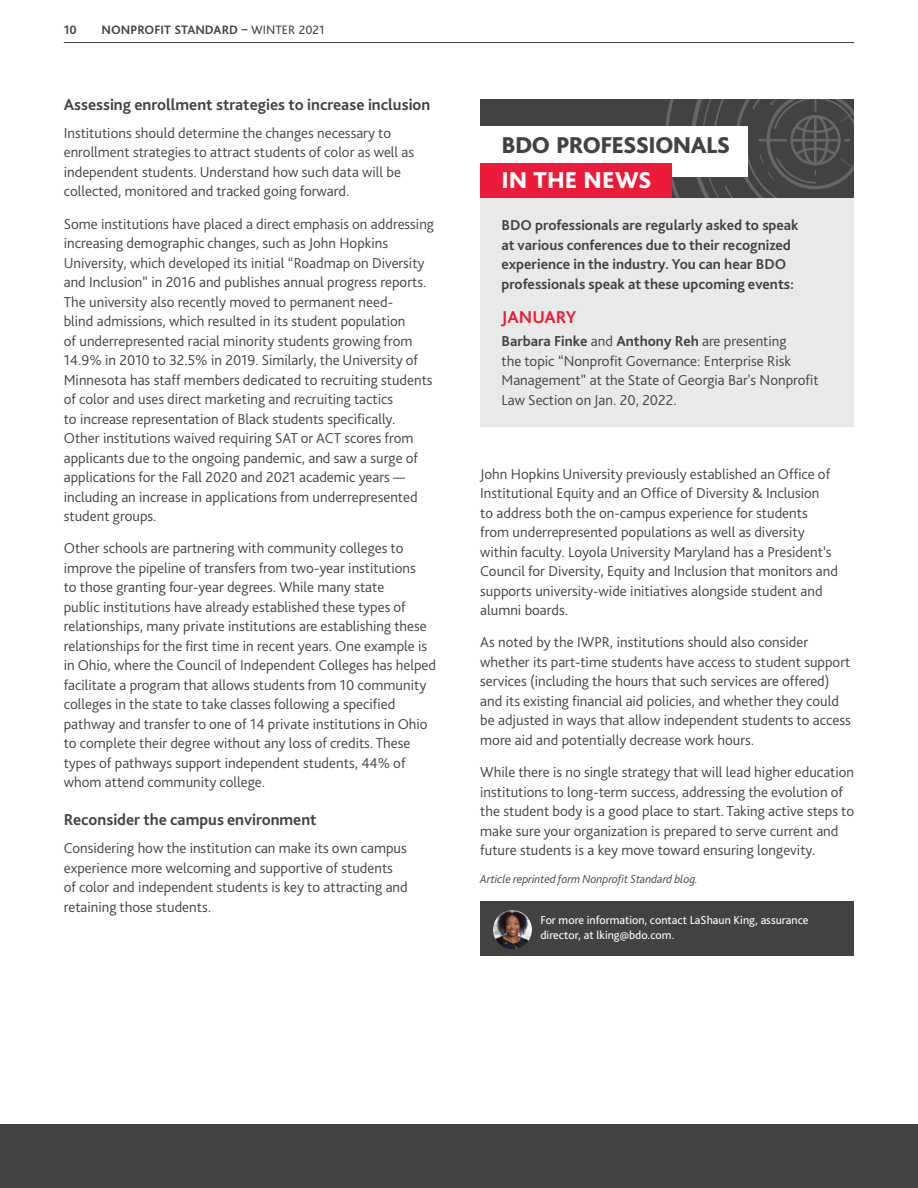
<style>
.page{position:relative;width:918px;height:1188px;background:#fff}
.page>*{position:absolute;margin:0;border:0;box-sizing:border-box;transform-origin:0 0}
.t1{font:800 24px "Bliss Pro";letter-spacing:-.03em;color:#424241}
.t2{font:800 24px "Bliss Pro";letter-spacing:.005em;color:#fff}
.t3{font:700 18px "Bliss Pro";color:#ec1b3a}
.t4{font:700 16.5px "Bliss Pro";color:#424241}
.t5{font:300 15px/19.5px "Bliss Pro";color:#424241}
.t6{font:700 15px/19.5px "Bliss Pro";color:#424241}
.t7{font:700 12.75px "Bliss Pro";color:#424241}
.t8{font:12px/15px "Bliss Pro";color:#fff}
.t9{font:italic 300 12px "Bliss Pro";color:#424241}
.s1{font-weight:400}
.s2{font-weight:700}
</style>
<div class="page">
<div style="left:480px;top:99px;width:374px;height:100px;background:#424241"></div>
<svg style="left:665px;top:99px;width:189px;height:99px"></svg>
<div style="left:480px;top:126px;width:268px;height:51px;background:#fff"></div>
<div style="left:480px;top:163px;width:192px;height:35px;background:#ec1b3a"></div>
<div style="left:480px;top:198px;width:374px;height:228px;background:#e8eae9"></div>
<div style="left:0;top:1124px;width:918px;height:64px;background:#424241"></div>
<hr style="left:64px;top:42px;width:790px;height:1px;background:#424241">
<div style="left:480px;top:902px;width:374px;height:54px;background:#424241"></div>
<img style="left:493px;top:910px;width:39px;height:39px;border-radius:19px">
<p class="t7" style="left:64px;top:22px;width:14px">10</p>
<p class="t7" style="left:102px;top:22px;width:225px">NONPROFIT STANDARD – <span class="s1">WINTER 2021</span></p>
<p class="t4" style="left:64px;top:94px;width:368px">Assessing enrollment strategies to increase inclusion</p>
<p class="t5" style="left:64px;top:123px;width:352px">Institutions should determine the changes necessary to enrollment strategies to attract students of color as well as independent students. Understand how such data will be collected, monitored and tracked going forward.</p>
<p class="t5" style="left:64px;top:214px;width:372px">Some institutions have placed a direct emphasis on addressing increasing demographic changes, such as John Hopkins University, which developed its initial “Roadmap on Diversity and Inclusion” in 2016 and publishes annual progress reports.<br>The university also recently moved to permanent need-<br>blind admissions, which resulted in its student population<br>of underrepresented racial minority students growing from 14.9% in 2010 to 32.5% in 2019. Similarly, the University of Minnesota has staff members dedicated to recruiting students of color and uses direct marketing and recruiting tactics<br>to increase representation of Black students specifically.<br>Other institutions waived requiring SAT or ACT scores from applicants due to the ongoing pandemic, and saw a surge of applications for the Fall 2020 and 2021 academic years — including an increase in applications from underrepresented student groups.</p>
<p class="t5" style="left:64px;top:538px;width:374px">Other schools are partnering with community colleges to improve the pipeline of transfers from two-year institutions<br>to those granting four-year degrees. While many state<br>public institutions have already established these types of relationships, many private institutions are establishing these relationships for the first time in recent years. One example is in Ohio, where the Council of Independent Colleges has helped facilitate a program that allows students from 10 community colleges in the state to take classes following a specified pathway and transfer to one of 14 private institutions in Ohio to complete their degree without any loss of credits. These types of pathways support independent students, 44% of whom attend community college.</p>
<p class="t4" style="left:64px;top:810px;width:254px">Reconsider the campus environment</p>
<p class="t5" style="left:64px;top:838px;width:346px">Considering how the institution can make its own campus experience more welcoming and supportive of students of color and independent students is key to attracting and retaining those students.</p>
<h1 class="t1" style="left:502px;top:130px;width:230px">BDO PROFESSIONALS</h1>
<h1 class="t2" style="left:502px;top:165px;width:152px">IN THE NEWS</h1>
<p class="t6" style="left:502px;top:215px;width:299px">BDO professionals are regularly asked to speak at various conferences due to their recognized experience in the industry. You can hear BDO professionals speak at these upcoming events:</p>
<p class="t3" style="left:502px;top:306px;width:76px">JANUARY</p>
<p class="t5" style="left:502px;top:331px;width:319px"><span class="s2">Barbara Finke</span> and <span class="s2">Anthony Reh</span> are presenting<br>the topic “Nonprofit Governance: Enterprise Risk Management” at the State of Georgia Bar's Nonprofit Law Section on Jan. 20, 2022.</p>
<p class="t5" style="left:480px;top:464px;width:359px">John Hopkins University previously established an Office of Institutional Equity and an Office of Diversity &amp; Inclusion<br>to address both the on-campus experience for students from underrepresented populations as well as diversity within faculty. Loyola University Maryland has a President’s Council for Diversity, Equity and Inclusion that monitors and supports university-wide initiatives alongside student and alumni boards.</p>
<p class="t5" style="left:480px;top:632px;width:372px">As noted by the IWPR, institutions should also consider whether its part-time students have access to student support services (including the hours that such services are offered) and its existing financial aid policies, and whether they could be adjusted in ways that allow independent students to access more aid and potentially decrease work hours.</p>
<p class="t5" style="left:480px;top:762px;width:375px">While there is no single strategy that will lead higher education institutions to long-term success, addressing the evolution of the student body is a good place to start. Taking active steps to make sure your organization is prepared to serve current and future students is a key move toward ensuring longevity.</p>
<p class="t9" style="left:480px;top:871px;width:219px">Article reprinted form Nonprofit Standard blog.</p>
<p class="t8" style="left:540px;top:912px;width:270px">For more information, contact LaShaun King, assurance director, at lking@bdo.com.</p>
</div>
